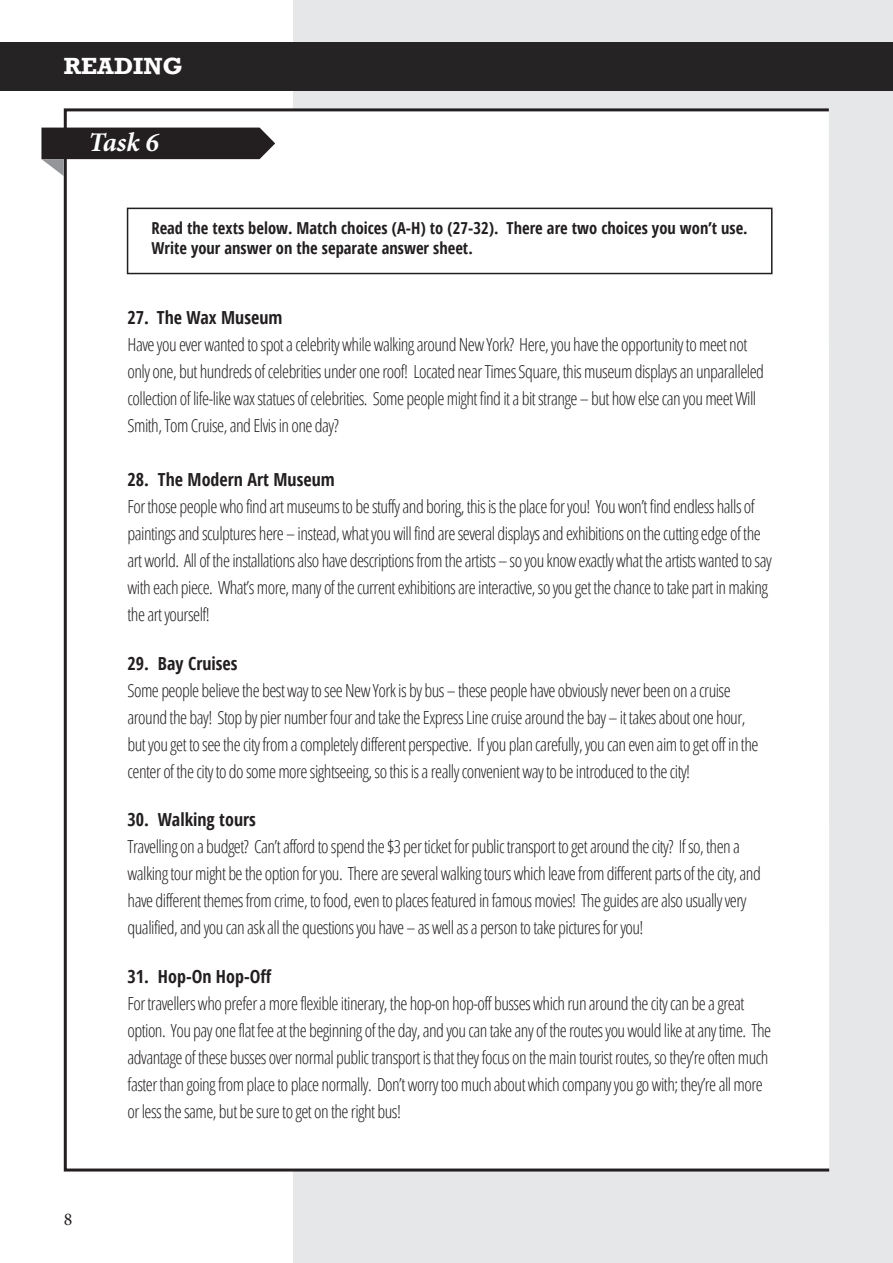
<style>
.page{position:relative;width:893px;height:1263px;background:#fff}
.page>*{position:absolute;margin:0;border:0;box-sizing:border-box;transform-origin:0 0}
.t1{font:italic 700 27px "Minion Pro";letter-spacing:-.005em;color:#fff}
.t2{font:700 24px "Rockwell";color:#fff}
.t3{font:300 condensed 18px/27px "Open Sans";letter-spacing:-.03em;color:#231f20}
.t4{font:700 condensed 18px "Open Sans";color:#231f20}
.t5{font:18px "Minion Pro";color:#231f20}
.t6{font:700 condensed 16.5px/19.8px "Open Sans";color:#231f20}
</style>
<div class="page">
<div style="left:293px;top:0;width:600px;height:1263px;background:#e6e7e9"></div>
<div style="left:0;top:43px;width:893px;height:48px;background:#262324"></div>
<div style="left:65px;top:110px;width:764px;height:1060px;background:#fff"></div>
<svg style="left:41px;top:128px;width:234px;height:48px"></svg>
<div style="left:127px;top:208px;width:645px;height:66px;border:2px solid #231f20"></div>
<h2 class="t2" style="left:64px;top:52px;width:121px">READING</h2>
<h1 class="t1" style="left:89px;top:122px;width:126px">Task 6Task1</h1>
<p class="t6" style="left:151px;top:218px;width:598px">Read the texts below. Match choices (A-H) to (27-32). There are two choices you won’t use.<br>Write your answer on the separate answer sheet.</p>
<p class="t5" style="left:64px;top:1207px;width:10px">8</p>
<p class="t4" style="left:128px;top:305px;width:156px">27. The Wax Museum</p>
<p class="t3" style="left:128px;top:330px;width:638px">Have you ever wanted to spot a celebrity while walking around New York? Here, you have the opportunity to meet not only one, but hundreds of celebrities under one roof! Located near Times Square, this museum displays an unparalleled collection of life-like wax statues of celebrities. Some people might find it a bit strange – but how else can you meet Will Smith, Tom Cruise, and Elvis in one day?</p>
<p class="t4" style="left:128px;top:467px;width:209px">28. The Modern Art Museum</p>
<p class="t3" style="left:128px;top:492px;width:646px">For those people who find art museums to be stuffy and boring, this is the place for you! You won’t find endless halls of paintings and sculptures here – instead, what you will find are several displays and exhibitions on the cutting edge of the art world. All of the installations also have descriptions from the artists – so you know exactly what the artists wanted to say with each piece. What’s more, many of the current exhibitions are interactive, so you get the chance to take part in making the art yourself!</p>
<p class="t4" style="left:128px;top:651px;width:112px">29. Bay Cruises</p>
<p class="t3" style="left:128px;top:676px;width:632px">Some people believe the best way to see New York is by bus – these people have obviously never been on a cruise around the bay! Stop by pier number four and take the Express Line cruise around the bay – it takes about one hour, but you get to see the city from a completely different perspective. If you plan carefully, you can even aim to get off in the center of the city to do some more sightseeing, so this is a really convenient way to be introduced to the city!</p>
<p class="t4" style="left:128px;top:807px;width:130px">30. Walking tours</p>
<p class="t3" style="left:128px;top:833px;width:635px">Travelling on a budget? Can’t afford to spend the $3 per ticket for public transport to get around the city? If so, then a walking tour might be the option for you. There are several walking tours which leave from different parts of the city, and have different themes from crime, to food, even to places featured in famous movies! The guides are also usually very qualified, and you can ask all the questions you have – as well as a person to take pictures for you!</p>
<p class="t4" style="left:128px;top:964px;width:145px">31. Hop-On Hop-Off</p>
<p class="t3" style="left:128px;top:989px;width:645px">For travellers who prefer a more flexible itinerary, the hop-on hop-off busses which run around the city can be a great option. You pay one flat fee at the beginning of the day, and you can take any of the routes you would like at any time. The advantage of these busses over normal public transport is that they focus on the main tourist routes, so they’re often much faster than going from place to place normally. Don’t worry too much about which company you go with; they’re all more or less the same, but be sure to get on the right bus!</p>
</div>
